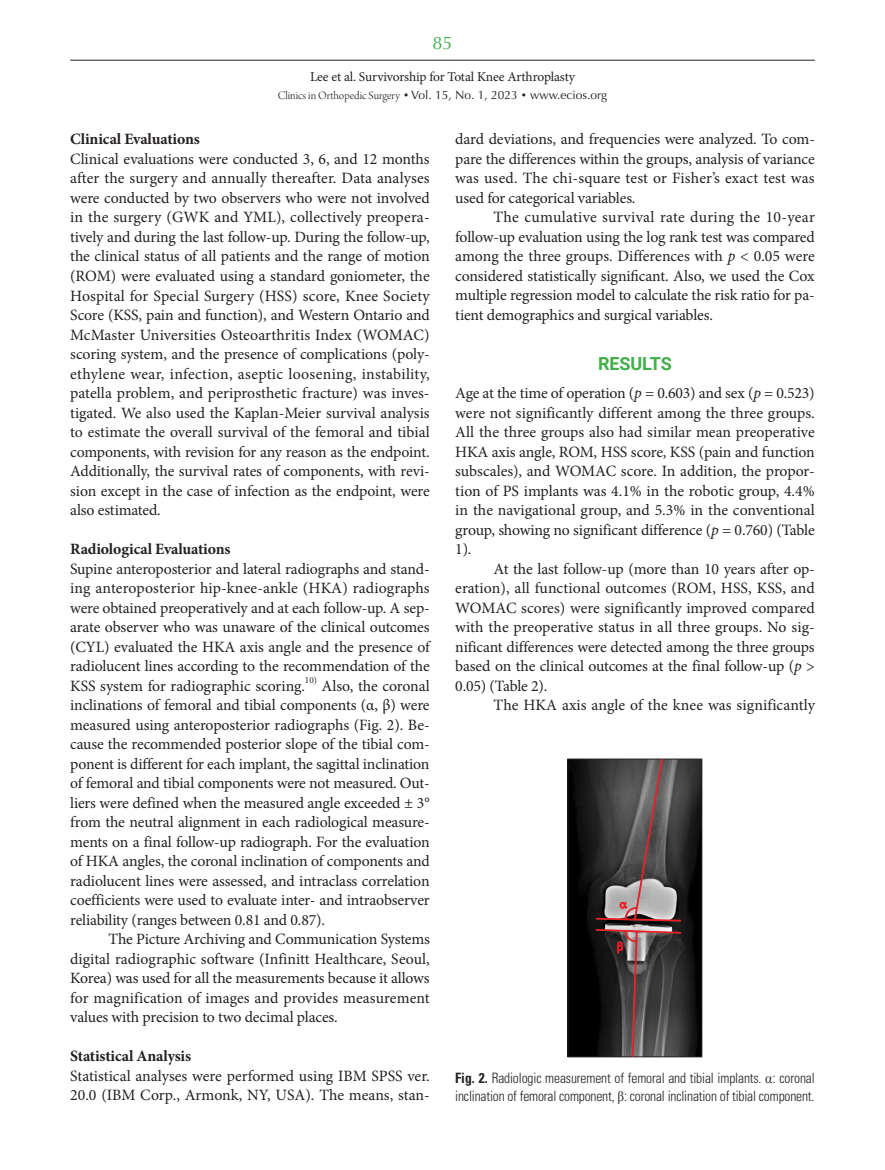
<style>
.page{position:relative;width:885px;height:1170px;background:#fff}
.page>*{position:absolute;margin:0;border:0;box-sizing:border-box;transform-origin:0 0}
.t1{font:700 18px "Roboto";letter-spacing:-.01em;color:#40ae49}
.t2{font:18px "Optima LT Std";color:#40ae49}
.t3{font:15.75px/19.5px "Minion Pro";letter-spacing:-.01em;color:#231f20;text-align:justify}
.t4{font:700 15.75px "Minion Pro";letter-spacing:-.01em;color:#231f20}
.t5{font:300 condensed 14.25px/18px "Univers LT Std";letter-spacing:-.01em;color:#231f20;scale:.95 1}
.t6{font:13.5px "Minion Pro";letter-spacing:-.015em;color:#231f20}
.t7{font:12px "Optima LT Std";color:#231f20}
.t8{font:9.15px "Minion Pro";color:#231f20}
.s1{font-family:"Arno Pro Light Display"}
.s2{font-size:9px}
.s3{font-style:italic}
.s4{font-weight:700}
</style>
<div class="page">
<hr style="left:70px;top:60px;width:744px;height:1px;background:#231f20">
<img style="left:569px;top:760px;width:131px;height:294px">
<div style="left:567px;top:758px;width:135px;height:298px;border:1px solid #231f20"></div>
<svg style="left:594px;top:758px;width:88px;height:299px"></svg>
<p class="t2" style="left:432px;top:32px;width:22px">85</p>
<p class="t6" style="left:310px;top:68px;width:266px">Lee et al. Survivorship for Total Knee Arthroplasty</p>
<p class="t7" style="left:278px;top:88px;width:331px"><span class="s1">Clinics in Orthopedic Surgery</span> <span class="s2">•</span> Vol. 15, No. 1, 2023 <span class="s2">•</span> www.ecios.org</p>
<p class="t4" style="left:70px;top:128px;width:131px">Clinical Evaluations</p>
<p class="t3" style="left:70px;top:149px;width:361px">Clinical evaluations were conducted 3, 6, and 12 months after the surgery and annually thereafter. Data analyses were conducted by two observers who were not involved in the surgery (GWK and YML), collectively preopera&shy;tively and during the last follow-up. During the follow-up, the clinical status of all patients and the range of motion (ROM) were evaluated using a standard goniometer, the Hospital for Special Surgery (HSS) score, Knee Society Score (KSS, pain and function), and Western Ontario and McMaster Universities Osteoarthritis Index (WOMAC) scoring system, and the presence of complications (poly&shy;ethylene wear, infection, aseptic loosening, instability, patella problem, and periprosthetic fracture) was inves&shy;tigated. We also used the Kaplan-Meier survival analysis to estimate the overall survival of the femoral and tibial components, with revision for any reason as the endpoint.<br>Additionally, the survival rates of components, with revi&shy;sion except in the case of infection as the endpoint, were also estimated.</p>
<p class="t4" style="left:70px;top:538px;width:162px">Radiological Evaluations</p>
<p class="t3" style="left:70px;top:559px;width:361px">Supine anteroposterior and lateral radiographs and stand&shy;ing anteroposterior hip-knee-ankle (HKA) radiographs were obtained preoperatively and at each follow-up. A sep&shy;arate observer who was unaware of the clinical outcomes (CYL) evaluated the HKA axis angle and the presence of radiolucent lines according to the recommendation of the KSS system for radiographic scoring.</p>
<p class="t8" style="left:305px;top:674px;width:13px">10)</p>
<p class="t3" style="left:70px;top:676px;width:361px;text-indent:251px">Also, the coronal inclinations of femoral and tibial components (α, β) were measured using anteroposterior radiographs (Fig. 2). Be&shy;cause the recommended posterior slope of the tibial com&shy;ponent is different for each implant, the sagittal inclination of femoral and tibial components were not measured. Out&shy;liers were defined when the measured angle exceeded ± 3° from the neutral alignment in each radiological measure&shy;ments on a final follow-up radiograph. For the evaluation of HKA angles, the coronal inclination of components and radiolucent lines were assessed, and intraclass correlation coefficients were used to evaluate inter- and intraobserver reliability (ranges between 0.81 and 0.87).</p>
<p class="t3" style="left:70px;top:929px;width:361px;text-indent:38px">The Picture Archiving and Communication Systems digital radiographic software (Infinitt Healthcare, Seoul, Korea) was used for all the measurements because it allows for magnification of images and provides measurement values with precision to two decimal places.</p>
<p class="t4" style="left:70px;top:1045px;width:122px">Statistical Analysis</p>
<p class="t3" style="left:70px;top:1066px;width:361px">Statistical analyses were performed using IBM SPSS ver.<br>20.0 (IBM Corp., Armonk, NY, USA). The means, stan-</p>
<p class="t3" style="left:455px;top:130px;width:361px">dard deviations, and frequencies were analyzed. To com&shy;pare the differences within the groups, analysis of variance was used. The chi-square test or Fisher’s exact test was used for categorical variables.</p>
<p class="t3" style="left:455px;top:208px;width:361px;text-indent:38px">The cumulative survival rate during the 10-year follow-up evaluation using the log rank test was compared among the three groups. Differences with <span class="s3">p</span> &lt; 0.05 were considered statistically significant. Also, we used the Cox multiple regression model to calculate the risk ratio for pa&shy;tient demographics and surgical variables.</p>
<p class="t1" style="left:598px;top:351px;width:75px">RESULTS</p>
<p class="t3" style="left:455px;top:383px;width:361px">Age at the time of operation (<span class="s3">p</span> = 0.603) and sex (<span class="s3">p</span> = 0.523) were not significantly different among the three groups.<br>All the three groups also had similar mean preoperative HKA axis angle, ROM, HSS score, KSS (pain and function subscales), and WOMAC score. In addition, the propor&shy;tion of PS implants was 4.1% in the robotic group, 4.4% in the navigational group, and 5.3% in the conventional group, showing no significant difference (<span class="s3">p</span> = 0.760) (Table 1).</p>
<p class="t3" style="left:455px;top:559px;width:361px;text-indent:38px">At the last follow-up (more than 10 years after op&shy;eration), all functional outcomes (ROM, HSS, KSS, and WOMAC scores) were significantly improved compared with the preoperative status in all three groups. No sig&shy;nificant differences were detected among the three groups based on the clinical outcomes at the final follow-up (<span class="s3">p</span> &gt; 0.05) (Table 2).</p>
<p class="t3" style="left:493px;top:695px;width:323px">The HKA axis angle of the knee was significantly</p>
<p class="t5" style="left:455px;top:1068px;width:380px"><span class="s4">Fig. 2.</span> Radiologic measurement of femoral and tibial implants. : coronal inclination of femoral component, : coronal inclination of tibial component.</p>
</div>
